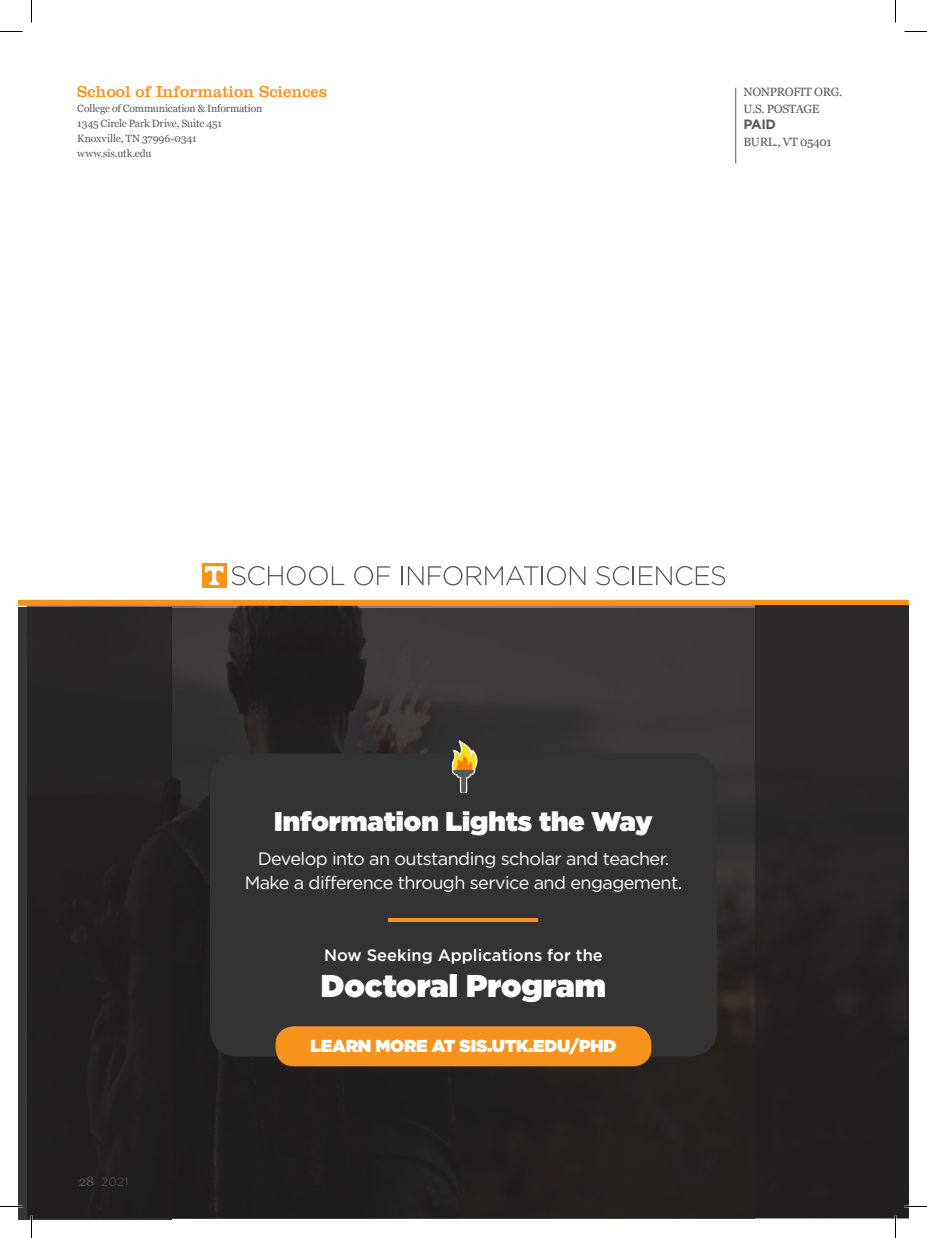
<style>
.page{position:relative;width:927px;height:1238px;background:#fff}
.page>*{position:absolute;margin:0;border:0;box-sizing:border-box;transform-origin:0 0}
.subhead{font:900 31.5px "Gotham";color:#fff}
.subhead-2{font:900 27px "Gotham";color:#fff}
.subhead-3{font:18px/24px "Gotham";letter-spacing:-.03em;color:#fff;text-align:center}
.subhead-4{font:900 17.25px "Gotham";letter-spacing:-.01em;color:#fff}
.subhead-5{font:500 16.5px "Gotham";color:#fff}
.t1{font:16.5px "Clarendon";color:#f7931d}
.t2{font:700 13.5px "Gotham";color:#57585a}
.t3{font:12px "Georgia";letter-spacing:-.03em;color:#57585a}
.t4{font:300 12px "Gotham";color:#57585a}
.t5{font:10.5px "Georgia";letter-spacing:-.015em;color:#57585a}
.s1{font-family:"Georgia";font-weight:400;font-size:13.5px}
</style>
<div class="page">
<svg style="left:171px;top:608px;width:584px;height:610px;fill:#25211f"></svg>
<div style="left:210px;top:753px;width:507px;height:303px;background:#333;border-radius:27px"></div>
<hr style="left:735px;top:88px;width:1px;height:75px;background:#57585a">
<div style="left:202px;top:563px;width:25px;height:25px;background:#f7931d"></div>
<svg style="left:205px;top:566px;width:19px;height:19px"></svg>
<svg style="left:232px;top:566px;width:112px;height:19px"></svg>
<svg style="left:354px;top:566px;width:36px;height:19px"></svg>
<svg style="left:401px;top:566px;width:184px;height:19px"></svg>
<svg style="left:596px;top:566px;width:129px;height:19px"></svg>
<div style="left:18px;top:600px;width:891px;height:6px;background:#f7931d"></div>
<img style="left:451px;top:740px;width:26px;height:52px">
<div style="left:18px;top:608px;width:153px;height:612px;background:#231f20"></div>
<div style="left:756px;top:605px;width:153px;height:612px;background:#231f20"></div>
<div style="left:276px;top:1026px;width:375px;height:40px;background:#f7931d;border-radius:18px"></div>
<svg style="left:389px;top:918px;width:149px;height:3px"></svg>
<hr style="left:0;top:1205px;width:22px;height:2px;background:#fff">
<hr style="left:904px;top:1205px;width:23px;height:2px;background:#fff">
<svg style="left:0;top:31px;width:22px;height:1px"></svg>
<svg style="left:904px;top:31px;width:23px;height:1px"></svg>
<svg style="left:0;top:1206px;width:22px;height:1px"></svg>
<svg style="left:904px;top:1206px;width:23px;height:1px"></svg>
<svg style="left:31px;top:0;width:1px;height:22px"></svg>
<svg style="left:31px;top:1215px;width:1px;height:23px"></svg>
<svg style="left:895px;top:0;width:1px;height:22px"></svg>
<svg style="left:895px;top:1215px;width:1px;height:23px"></svg>
<p class="t1" style="left:77px;top:82px;width:251px">School of Information Sciences</p>
<p class="t5" style="left:77px;top:101px;width:186px">College of Communication &amp; Information</p>
<p class="t5" style="left:77px;top:116px;width:146px">1345 Circle Park Drive, Suite 451</p>
<p class="t5" style="left:77px;top:131px;width:121px">Knoxville, TN 37996-0341</p>
<p class="t5" style="left:77px;top:146px;width:76px">www.sis.utk.edu</p>
<p class="t3" style="left:744px;top:83px;width:100px">NONPROFIT ORG.</p>
<p class="t3" style="left:744px;top:100px;width:78px">U.S. POSTAGE</p>
<p class="t2" style="left:744px;top:116px;width:34px">PAID</p>
<p class="t3" style="left:744px;top:133px;width:90px">BURL., VT 05401</p>
<p class="t4" style="left:79px;top:1173px;width:51px"><span class="s1">28</span> 2021</p>
<p class="subhead-2" style="left:274px;top:802px;width:380px">Information Lights the Way</p>
<p class="subhead-3" style="left:245px;top:846px;width:439px">Develop into an outstanding scholar and teacher.<br>Make a difference through service and engagement.</p>
<p class="subhead-5" style="left:324px;top:945px;width:280px">Now Seeking Applications for the</p>
<p class="subhead" style="left:321px;top:963px;width:287px">Doctoral Program</p>
<p class="subhead-4" style="left:310px;top:1033px;width:308px">LEARN MORE AT SIS.UTK.EDU/PHD</p>
</div>
